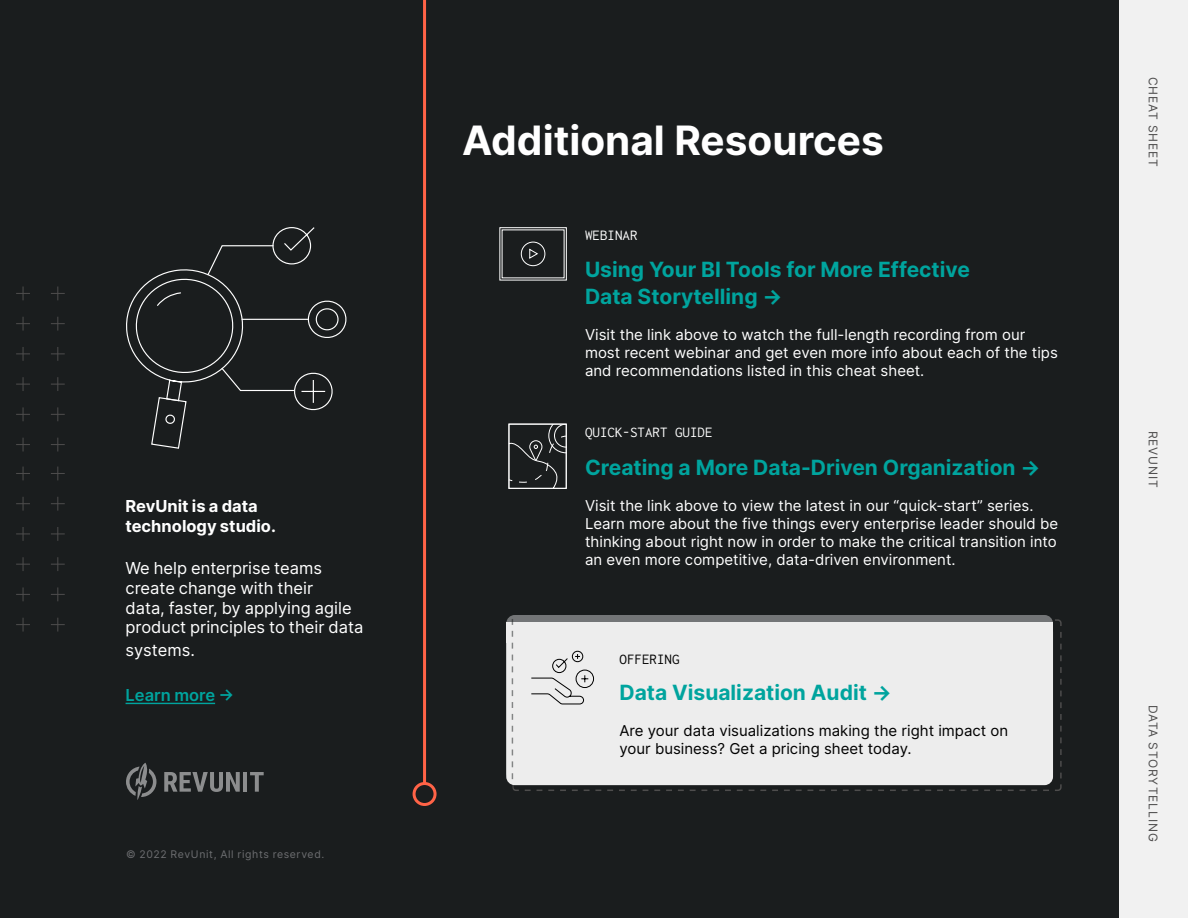
<style>
.page{position:relative;width:1188px;height:918px;background:#fff}
.page>*{position:absolute;margin:0;border:0;box-sizing:border-box;transform-origin:0 0}
.t1{font:700 40.5px "Inter";color:#fff}
.t2{font:700 21px/27px "Inter";color:#00a49e}
.t3{font:16.5px/19.8px "Inter";color:#fff}
.t4{font:700 16.5px/19.8px "Inter";color:#fff}
.t5{font:600 16.5px "Inter";color:#00a49e}
.t6{font:15px/18px "Inter";color:#fff}
.t7{font:15px/18px "Inter";color:#000}
.t8{font:15px "Inconsolata";color:#fff}
.t9{font:15px "Inconsolata";color:#000}
.t10{font:12px "Inter";letter-spacing:.07em;color:#4e4d4d}
.t11{font:10.5px "Inter";letter-spacing:.06em;color:#6d6e71}
</style>
<div class="page">
<div style="left:0;top:0;width:1119px;height:918px;background:#1a1d1e"></div>
<svg style="left:16px;top:286px;width:14px;height:14px"></svg>
<svg style="left:51px;top:286px;width:14px;height:14px"></svg>
<svg style="left:16px;top:317px;width:14px;height:14px"></svg>
<svg style="left:51px;top:317px;width:14px;height:14px"></svg>
<svg style="left:16px;top:347px;width:14px;height:14px"></svg>
<svg style="left:51px;top:347px;width:14px;height:14px"></svg>
<svg style="left:16px;top:377px;width:14px;height:14px"></svg>
<svg style="left:51px;top:377px;width:14px;height:14px"></svg>
<svg style="left:16px;top:407px;width:14px;height:14px"></svg>
<svg style="left:51px;top:407px;width:14px;height:14px"></svg>
<svg style="left:16px;top:438px;width:14px;height:14px"></svg>
<svg style="left:51px;top:438px;width:14px;height:14px"></svg>
<svg style="left:16px;top:467px;width:14px;height:13px"></svg>
<svg style="left:51px;top:467px;width:14px;height:13px"></svg>
<svg style="left:16px;top:497px;width:14px;height:14px"></svg>
<svg style="left:51px;top:497px;width:14px;height:14px"></svg>
<svg style="left:16px;top:527px;width:14px;height:14px"></svg>
<svg style="left:51px;top:527px;width:14px;height:14px"></svg>
<svg style="left:16px;top:557px;width:14px;height:14px"></svg>
<svg style="left:51px;top:557px;width:14px;height:14px"></svg>
<svg style="left:16px;top:587px;width:14px;height:14px"></svg>
<svg style="left:51px;top:587px;width:14px;height:14px"></svg>
<svg style="left:16px;top:618px;width:14px;height:14px"></svg>
<svg style="left:51px;top:618px;width:14px;height:14px"></svg>
<hr style="left:423px;top:0;width:3px;height:783px;background:#ff6347">
<div style="left:413px;top:782px;width:24px;height:24px;border:3px solid #ff6347;border-radius:50%"></div>
<svg style="left:511px;top:619px;width:551px;height:172px"></svg>
<div style="left:506px;top:615px;width:547px;height:166px;background:#737577;border-radius:8px"></div>
<div style="left:506px;top:623px;width:547px;height:162px;background:#ededed;border-radius:8px"></div>
<div style="left:506px;top:622px;width:547px;height:21px;background:#ededed"></div>
<svg style="left:512px;top:619px;width:2px;height:172px"></svg>
<svg style="left:499px;top:227px;width:68px;height:54px"></svg>
<svg style="left:508px;top:423px;width:59px;height:66px"></svg>
<svg style="left:531px;top:650px;width:63px;height:55px"></svg>
<svg style="left:126px;top:763px;width:30px;height:37px"></svg>
<svg style="left:164px;top:772px;width:76px;height:20px"></svg>
<hr style="left:243px;top:772px;width:4px;height:20px;background:#8c8d8e">
<svg style="left:250px;top:772px;width:14px;height:20px"></svg>
<hr style="left:126px;top:703px;width:89px;height:1px;background:#00a49e">
<svg style="left:126px;top:227px;width:221px;height:222px"></svg>
<div style="left:1119px;top:0;width:69px;height:918px;background:#f1f1f1"></div>
<p class="t4" style="left:125px;top:496px;width:152px">RevUnit is a data technology studio.</p>
<p class="t3" style="left:125px;top:558px;width:239px">We help enterprise teams create change with their<br>data, faster, by applying agile product principles to their data</p>
<p class="t3" style="left:125px;top:640px;width:71px">systems.</p>
<p class="t5" style="left:126px;top:683px;width:110px">Learn more →</p>
<p class="t11" style="left:126px;top:846px;width:200px">© 2022 RevUnit, All rights reserved.</p>
<h1 class="t1" style="left:462px;top:111px;width:423px">Additional Resources</h1>
<p class="t8" style="left:585px;top:225px;width:54px">WEBINAR</p>
<h2 class="t2" style="left:585px;top:255px;width:386px">Using Your BI Tools for More Effective<br>Data Storytelling →</h2>
<p class="t6" style="left:585px;top:325px;width:474px">Visit the link above to watch the full-length recording from our most recent webinar and get even more info about each of the tips and recommendations listed in this cheat sheet.</p>
<p class="t8" style="left:585px;top:422px;width:129px">QUICK-START GUIDE</p>
<h2 class="t2" style="left:585px;top:454px;width:457px">Creating a More Data-Driven Organization →</h2>
<p class="t6" style="left:585px;top:496px;width:475px">Visit the link above to view the latest in our “quick-start” series.<br>Learn more about the five things every enterprise leader should be thinking about right now in order to make the critical transition into an even more competitive, data-driven environment.</p>
<p class="t9" style="left:620px;top:649px;width:61px">OFFERING</p>
<h2 class="t2" style="left:620px;top:678px;width:274px">Data Visualization Audit →</h2>
<p class="t7" style="left:620px;top:721px;width:390px">Are your data visualizations making the right impact on your business? Get a pricing sheet today.</p>
<p class="t10" style="left:1162px;top:77px;width:91px;rotate:90deg">CHEAT SHEET</p>
<p class="t10" style="left:1162px;top:431px;width:58px;rotate:90deg">REVUNIT</p>
<p class="t10" style="left:1162px;top:705px;width:138px;rotate:90deg">DATA STORYTELLING</p>
</div>
